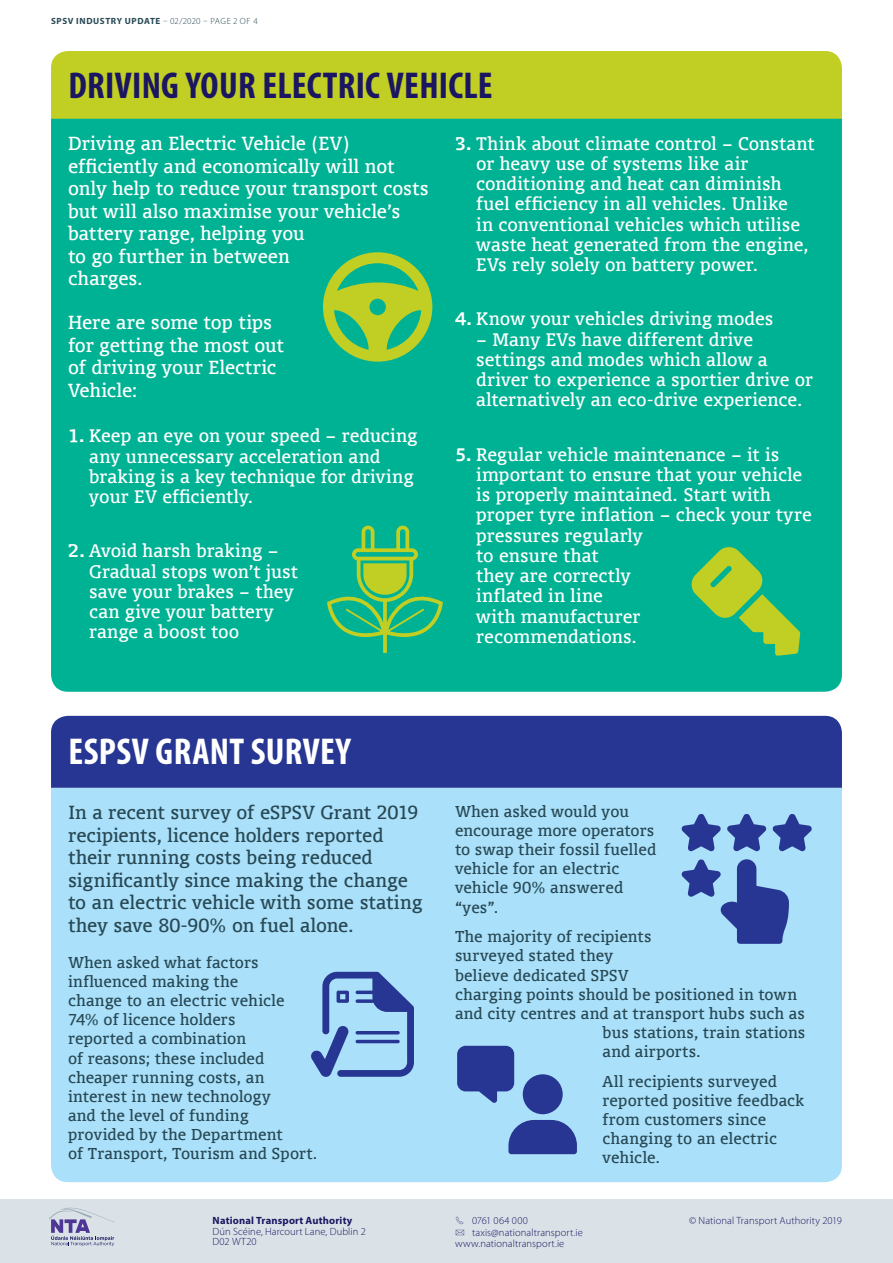
<style>
.page{position:relative;width:893px;height:1263px;background:#fff}
.page>*{position:absolute;margin:0;border:0;box-sizing:border-box;transform-origin:0 0}
.Heading_3{font:700 condensed 37.5px "Myriad Pro";letter-spacing:.01em;color:#1b1661}
.Heading_3-2{font:700 condensed 37.5px "Myriad Pro";letter-spacing:.01em;color:#fff}
.Body_Text_-15pt{font:18px/22.5px "Union";letter-spacing:.005em;color:#fff}
.Body_Text_-15pt-2{font:18px/22.5px "Union";letter-spacing:.005em;color:#274854}
.Body_Text_-15pt-3{font:17.25px/20.2px "Union";letter-spacing:.005em;color:#fff}
.Body_Text_-_10pt{font:15px/19.2px "Union";letter-spacing:.01em;color:#274854}
.t1{font:300 10.5px/10.5px "Myriad Pro";letter-spacing:.01em;color:#1b1661}
.t2{font:700 10.5px "Myriad Pro";letter-spacing:.02em;color:#1b1661}
.t3{font:700 9px "Myriad Pro";letter-spacing:.07em;color:#274854}
.s1{font-weight:300}
.s2{font-weight:700}
.s3{font-family:"FF Dingbests";font-weight:400}
</style>
<div class="page">
<div style="left:0;top:1199px;width:893px;height:64px;background:#dae2e7"></div>
<svg style="left:49px;top:1207px;width:66px;height:39px"></svg>
<div style="left:51px;top:51px;width:791px;height:68px;background:#c1ce23"></div>
<div style="left:51px;top:119px;width:791px;height:573px;background:#00b294"></div>
<svg style="left:327px;top:526px;width:116px;height:127px;background:#32b976"></svg>
<div style="left:51px;top:788px;width:791px;height:394px;background:#aae0f9"></div>
<div style="left:51px;top:716px;width:791px;height:72px;background:#263692"></div>
<svg style="left:310px;top:972px;width:104px;height:105px;background:#7ba4d5"></svg>
<svg style="left:323px;top:252px;width:109px;height:110px;background:#6cc154"></svg>
<svg style="left:690px;top:546px;width:110px;height:110px;background:#4fbd65"></svg>
<svg style="left:727px;top:813px;width:39px;height:38px"></svg>
<svg style="left:681px;top:813px;width:40px;height:38px;background:#6283c0"></svg>
<svg style="left:772px;top:813px;width:40px;height:38px;background:#6283c0"></svg>
<svg style="left:681px;top:859px;width:108px;height:85px;background:#6a8ec7"></svg>
<div style="left:523px;top:1074px;width:40px;height:40px;background:#263692;border-radius:50%"></div>
<svg style="left:508px;top:1120px;width:69px;height:34px;background:#374c9f"></svg>
<svg style="left:457px;top:1046px;width:57px;height:57px;background:#3e55a5"></svg>
<p class="t3" style="left:51px;top:15px;width:208px">SPSV INDUSTRY UPDATE <span class="s1">– 02/2020 – PAGE 2 OF 4</span></p>
<p class="Heading_3" style="left:68px;top:62px;width:426px">DRIVING YOUR ELECTRIC VEHICLE</p>
<p class="Body_Text_-15pt" style="left:68px;top:132px;width:362px">Driving an Electric Vehicle (EV) efficiently and economically will not only help to reduce your transport costs but will also maximise your vehicle’s battery range, helping you<br>to go further in between<br>charges.</p>
<p class="Body_Text_-15pt" style="left:68px;top:311px;width:217px">Here are some top tips for getting the most out of driving your Electric<br>Vehicle:</p>
<p class="Body_Text_-15pt-3" style="left:89px;top:425px;width:329px;text-indent:-21px"><span class="s2">1.</span> Keep an eye on your speed – reducing any unnecessary acceleration and braking is a key technique for driving your EV efficiently.</p>
<p class="Body_Text_-15pt-3" style="left:89px;top:540px;width:210px;text-indent:-21px"><span class="s2">2.</span> Avoid harsh braking –<br>Gradual stops won’t just save your brakes – they can give your battery range a boost too</p>
<p class="Body_Text_-15pt-3" style="left:476px;top:133px;width:340px;text-indent:-21px"><span class="s2">3.</span> Think about climate control – Constant or heavy use of systems like air conditioning and heat can diminish fuel efficiency in all vehicles. Unlike<br>in conventional vehicles which utilise waste heat generated from the engine, EVs rely solely on battery power.</p>
<p class="Body_Text_-15pt-3" style="left:455px;top:309px;width:320px"><span class="s2">4.</span> Know your vehicles driving modes</p>
<p class="Body_Text_-15pt-3" style="left:476px;top:329px;width:338px">– Many EVs have different drive settings and modes which allow a driver to experience a sportier drive or alternatively an eco-drive experience.</p>
<p class="Body_Text_-15pt-3" style="left:476px;top:444px;width:337px;text-indent:-21px"><span class="s2">5.</span> Regular vehicle maintenance – it is important to ensure that your vehicle is properly maintained. Start with proper tyre inflation – check your tyre pressures regularly<br>to ensure that<br>they are correctly<br>inflated in line<br>with manufacturer<br>recommendations.</p>
<p class="Heading_3-2" style="left:68px;top:728px;width:284px">ESPSV GRANT SURVEY</p>
<p class="Body_Text_-15pt-2" style="left:68px;top:801px;width:356px">In a recent survey of eSPSV Grant 2019 recipients, licence holders reported their running costs being reduced significantly since making the change to an electric vehicle with some stating they save 80-90% on fuel alone.</p>
<p class="Body_Text_-_10pt" style="left:68px;top:952px;width:251px">When asked what factors influenced making the<br>change to an electric vehicle<br>74% of licence holders<br>reported a combination<br>of reasons; these included cheaper running costs, an interest in new technology<br>and the level of funding provided by the Department<br>of Transport, Tourism and Sport.</p>
<p class="Body_Text_-_10pt" style="left:455px;top:801px;width:203px">When asked would you encourage more operators to swap their fossil fuelled vehicle for an electric vehicle 90% answered “yes”.</p>
<p class="Body_Text_-_10pt" style="left:455px;top:927px;width:198px">The majority of recipients</p>
<p class="Body_Text_-_10pt" style="left:455px;top:946px;width:160px">surveyed stated they</p>
<p class="Body_Text_-_10pt" style="left:455px;top:965px;width:175px">believe dedicated SPSV</p>
<p class="Body_Text_-_10pt" style="left:455px;top:984px;width:344px">charging points should be positioned in town</p>
<p class="Body_Text_-_10pt" style="left:455px;top:1003px;width:351px">and city centres and at transport hubs such as</p>
<p class="Body_Text_-_10pt" style="left:602px;top:1022px;width:204px">bus stations, train stations</p>
<p class="Body_Text_-_10pt" style="left:602px;top:1042px;width:100px">and airports.</p>
<p class="Body_Text_-_10pt" style="left:602px;top:1071px;width:203px">All recipients surveyed reported positive feedback from customers since changing to an electric vehicle.</p>
<p class="t2" style="left:213px;top:1214px;width:141px">National Transport Authority</p>
<p class="t1" style="left:689px;top:1215px;width:154px">© National Transport Authority 2019</p>
<p class="t1" style="left:213px;top:1226px;width:155px">Dún Scéine, Harcourt Lane, Dublin 2<br>D02 WT20</p>
<p class="t1" style="left:455px;top:1214px;width:129px;line-height:12px"><span class="s3">S</span> 0761 064 000<br><span class="s3">U</span> taxis@nationaltransport.ie</p>
<p class="t1" style="left:455px;top:1238px;width:111px">www.nationaltransport.ie</p>
</div>
